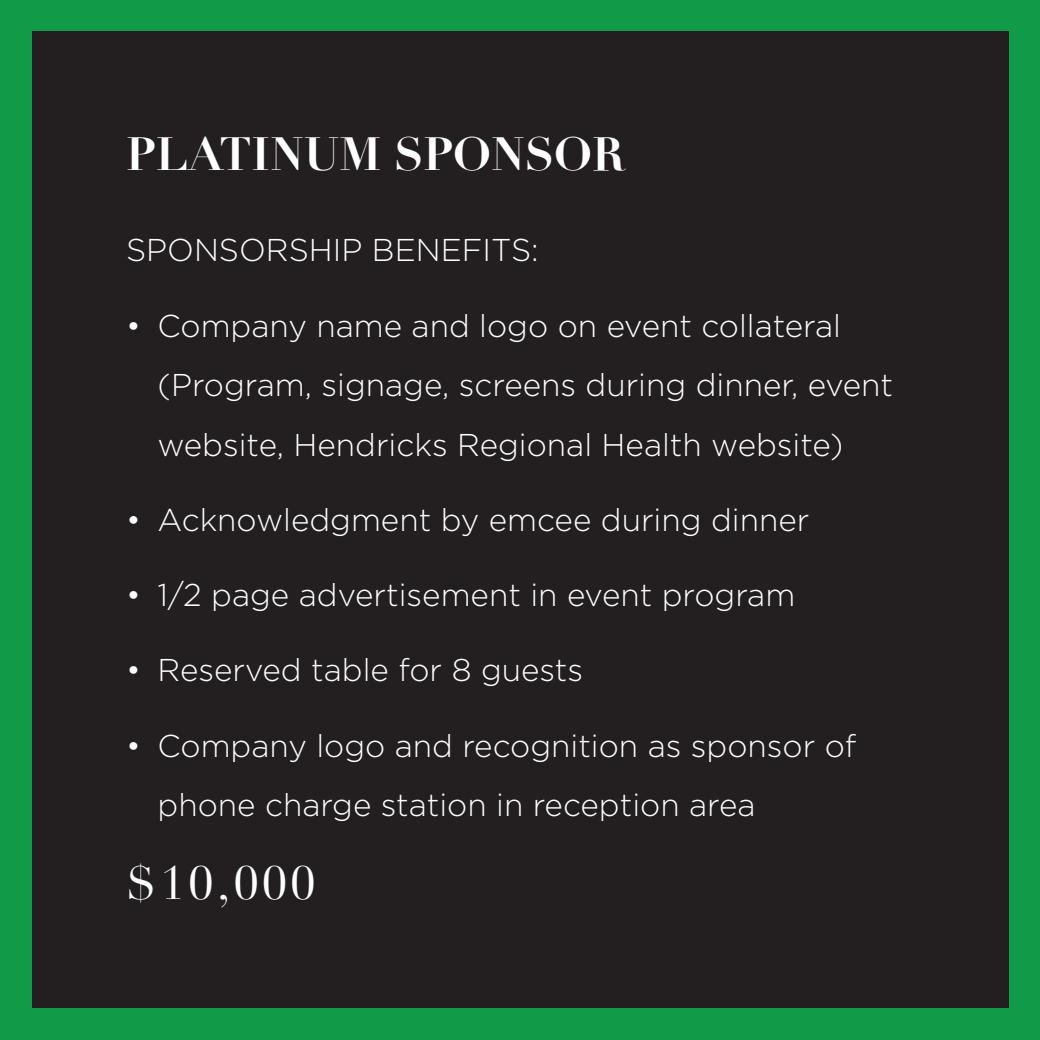
<style>
.page{position:relative;width:1040px;height:1040px;background:#fff}
.page>*{position:absolute;margin:0;border:0;box-sizing:border-box;transform-origin:0 0}
.t1{font:700 45.5px "Didot";color:#fff}
.t2{font:45.5px "Didot";color:#fff}
.t3{font:300 31.5px/59.5px "Gotham";color:#fff}
</style>
<div class="page">
<div style="left:0;top:0;width:1040px;height:1040px;background:linear-gradient(to right,#119a48,#119948)"></div>
<div style="left:32px;top:32px;width:976px;height:976px;background:#231f20"></div>
<p class="t1" style="left:126px;top:126px;width:500px">PLATINUM SPONSOR</p>
<p class="t3" style="left:126px;top:219px;width:414px">SPONSORSHIP BENEFITS:</p>
<p class="t3" style="left:158px;top:295px;width:737px;text-indent:-32px">• Company name and logo on event collateral (Program, signage, screens during dinner, event website, Hendricks Regional Health website)</p>
<p class="t3" style="left:126px;top:489px;width:684px">• Acknowledgment by emcee during dinner</p>
<p class="t3" style="left:126px;top:564px;width:670px">• 1/2 page advertisement in event program</p>
<p class="t3" style="left:126px;top:639px;width:458px">• Reserved table for 8 guests</p>
<p class="t3" style="left:158px;top:715px;width:700px;text-indent:-32px">• Company logo and recognition as sponsor of phone charge station in reception area</p>
<p class="t2" style="left:126px;top:856px;width:190px">$10,000</p>
</div>
